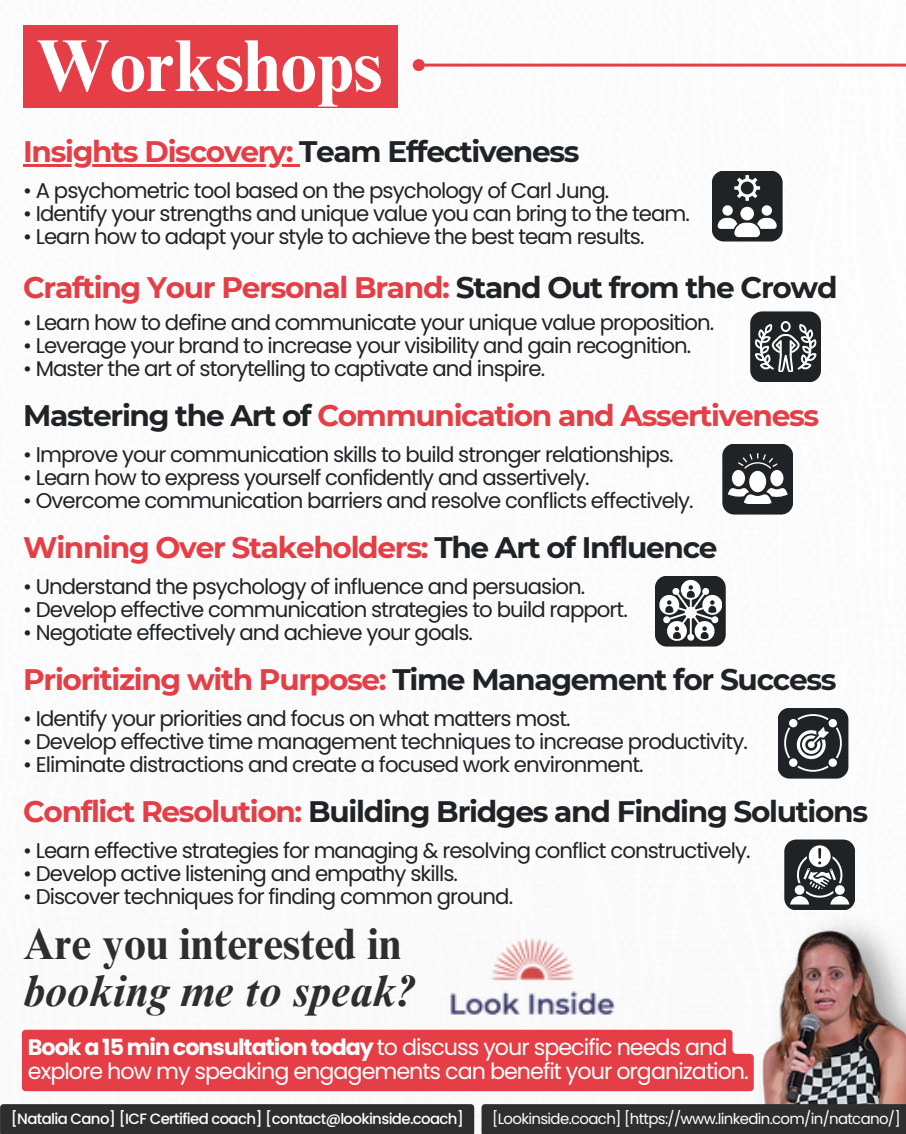
<style>
.page{position:relative;width:906px;height:1134px;background:#fff}
.page>*{position:absolute;margin:0;border:0;box-sizing:border-box;transform-origin:0 0}
.t1{font:700 73.6px "Times NRMT Pro";color:#fff}
.t2{font:700 44px/47.6px "Times NRMT Pro";color:#2e2e2e}
.t3{font:700 29.6px "Montserrat";letter-spacing:-.045em;color:#e53e46}
.t4{font:700 29.6px "Montserrat";letter-spacing:-.045em;color:#202326}
.t5{font:22.4px/24px "Poppins";letter-spacing:-.045em;color:#fff}
.t6{font:21.2px "Poppins";letter-spacing:-.045em;color:#202326}
.t7{font:500 14.8px "Poppins";letter-spacing:-.045em;color:#fff}
.t8{font:14.8px "Poppins";letter-spacing:-.045em;color:#fff}
.s1{color:#202326}
.s2{color:#e53e46}
.s3{font-style:italic}
.s4{font-weight:700}
</style>
<div class="page">
<div style="left:23px;top:25px;width:375px;height:83px;background:#e53e46"></div>
<hr style="left:424px;top:64px;width:482px;height:3px;background:#e53e46">
<div style="left:414px;top:61px;width:9px;height:9px;background:#e53e46;border-radius:50%"></div>
<div style="left:413px;top:59px;width:12px;height:12px;border:3px solid #e53e46;border-radius:50%"></div>
<div style="left:712px;top:171px;width:71px;height:71px;background:#202326;border-radius:12px"></div>
<div style="left:722px;top:444px;width:71px;height:71px;background:#202326;border-radius:12px"></div>
<div style="left:655px;top:576px;width:71px;height:71px;background:#202326;border-radius:12px"></div>
<div style="left:778px;top:708px;width:70px;height:71px;background:#202326;border-radius:12px"></div>
<img style="left:733px;top:909px;width:173px;height:195px">
<div style="left:784px;top:840px;width:71px;height:70px;background:#202326;border-radius:12px"></div>
<svg style="left:738px;top:453px;width:39px;height:16px"></svg>
<div style="left:749px;top:471px;width:17px;height:21px;background:#fff;border-radius:50%"></div>
<div style="left:732px;top:470px;width:13px;height:16px;background:#fff;border-radius:50%"></div>
<div style="left:770px;top:470px;width:13px;height:16px;background:#fff;border-radius:50%"></div>
<svg style="left:728px;top:487px;width:60px;height:17px"></svg>
<svg style="left:659px;top:580px;width:62px;height:61px"></svg>
<svg style="left:784px;top:714px;width:58px;height:58px"></svg>
<svg style="left:790px;top:845px;width:59px;height:60px"></svg>
<img style="left:450px;top:937px;width:166px;height:78px">
<div style="left:750px;top:311px;width:71px;height:71px;background:#202326;border-radius:12px"></div>
<svg style="left:781px;top:321px;width:10px;height:11px"></svg>
<svg style="left:755px;top:324px;width:61px;height:48px"></svg>
<svg style="left:718px;top:175px;width:59px;height:62px"></svg>
<hr style="left:23px;top:165px;width:276px;height:2px;background:#e53e46">
<div style="left:22px;top:1030px;width:732px;height:61px;background:#e53e46"></div>
<div style="left:0;top:1104px;width:474px;height:30px;background:#2e2e2e"></div>
<div style="left:482px;top:1104px;width:424px;height:30px;background:#2e2e2e"></div>
<h4 class="t1" style="left:37px;top:38px;width:347px">Workshops</h4>
<p class="t3" style="left:23px;top:133px;width:558px">Insights Discovery: <span class="s1">Team Effectiveness</span></p>
<p class="t6" style="left:23px;top:176px;width:588px">• A psychometric tool based on the psychology of Carl Jung.</p>
<p class="t6" style="left:23px;top:199px;width:668px">• Identify your strengths and unique value you can bring to the team.</p>
<h3 class="t6" style="left:23px;top:222px;width:623px">• Learn how to adapt your style to achieve the best team results.</h3>
<p class="t3" style="left:23px;top:270px;width:816px">Crafting Your Personal Brand: <span class="s1">Stand Out from the Crowd</span></p>
<p class="t6" style="left:23px;top:308px;width:693px">• Learn how to define and communicate your unique value proposition.</p>
<p class="t6" style="left:23px;top:331px;width:670px">• Leverage your brand to increase your visibility and gain recognition.</p>
<h3 class="t6" style="left:23px;top:354px;width:524px">• Master the art of storytelling to captivate and inspire.</h3>
<h4 class="t3" style="left:23px;top:397px;width:798px"><span class="s1">Mastering the Art of</span> Communication and Assertiveness</h4>
<p class="t6" style="left:23px;top:440px;width:652px">• Improve your communication skills to build stronger relationships.</p>
<p class="t6" style="left:23px;top:463px;width:568px">• Learn how to express yourself confidently and assertively.</p>
<h4 class="t6" style="left:23px;top:486px;width:672px">• Overcome communication barriers and resolve conflicts effectively.</h4>
<p class="t3" style="left:23px;top:529px;width:696px">Winning Over Stakeholders: <span class="s1">The Art of Influence</span></p>
<h1 class="t6" style="left:23px;top:572px;width:564px">• Understand the psychology of influence and persuasion.</h1>
<h1 class="t6" style="left:23px;top:595px;width:606px">• Develop effective communication strategies to build rapport.</h1>
<p class="t6" style="left:23px;top:618px;width:451px">• Negotiate effectively and achieve your goals.</p>
<p class="t3" style="left:23px;top:662px;width:815px">Prioritizing with Purpose: <span class="s1">Time Management for Success</span></p>
<p class="t6" style="left:23px;top:704px;width:549px">• Identify your priorities and focus on what matters most.</p>
<p class="t6" style="left:23px;top:727px;width:726px">• Develop effective time management techniques to increase productivity.</p>
<h3 class="t6" style="left:23px;top:750px;width:622px">• Eliminate distractions and create a focused work environment.</h3>
<h3 class="t4" style="left:23px;top:794px;width:846px"><span class="s2">Conflict Resolution:</span> Building Bridges and Finding Solutions</h3>
<h4 class="t6" style="left:23px;top:836px;width:729px">• Learn effective strategies for managing &amp; resolving conflict constructively.</h4>
<h4 class="t6" style="left:23px;top:859px;width:436px">• Develop active listening and empathy skills.</h4>
<p class="t6" style="left:23px;top:882px;width:491px">• Discover techniques for finding common ground.</p>
<h3 class="t2" style="left:23px;top:926px;width:392px">Are you interested in <span class="s3">booking me to speak?</span></h3>
<p class="t5" style="left:28px;top:1035px;width:723px"><span class="s4">Book a 15 min consultation today</span> to discuss your specific needs and explore how my speaking engagements can benefit your organization.</p>
<h3 class="t7" style="left:11px;top:1109px;width:455px">[Natalia Cano] [ICF Certified coach] [contact@lookinside.coach]</h3>
<h4 class="t8" style="left:492px;top:1109px;width:410px">[Lookinside.coach] [https://www.linkedin.com/in/natcano/]</h4>
</div>
